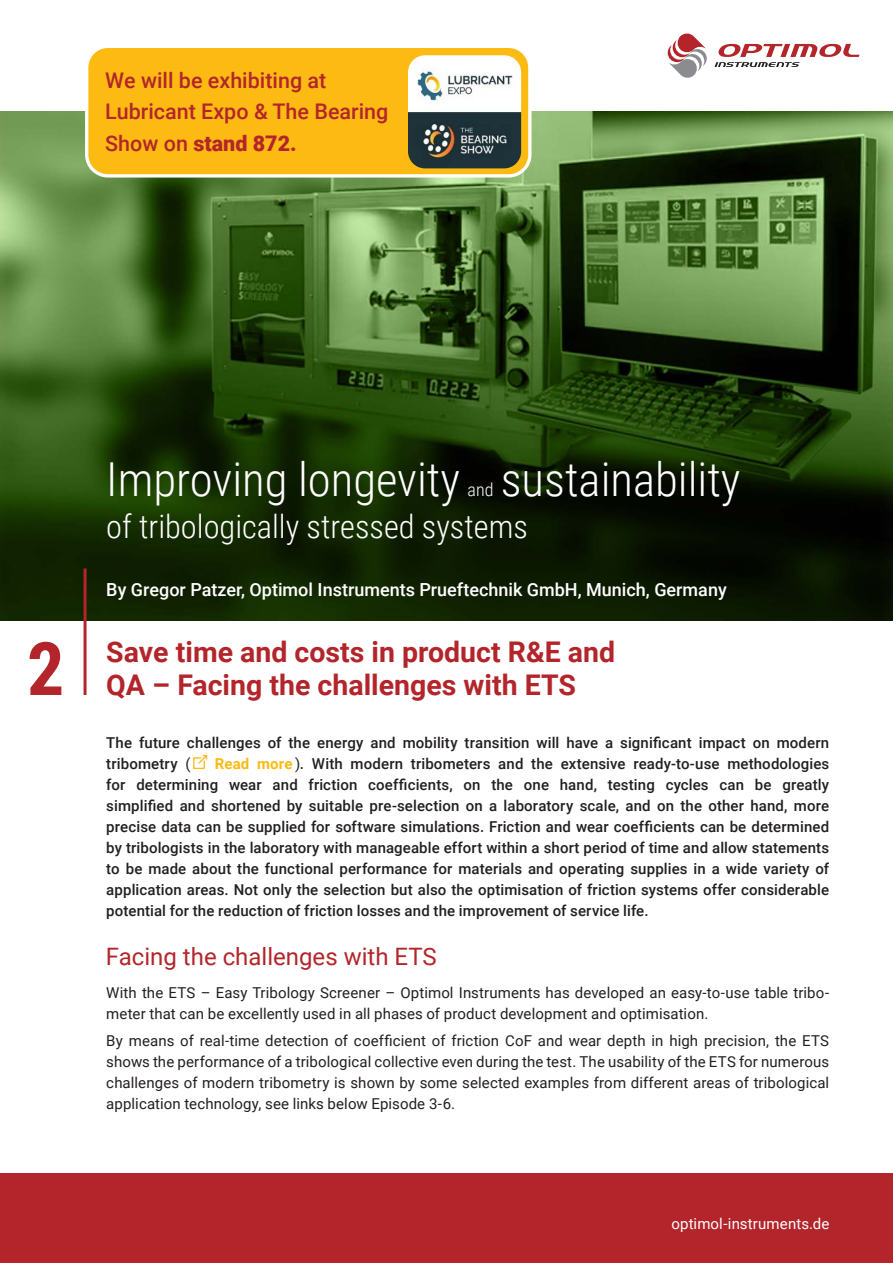
<style>
.page{position:relative;width:893px;height:1263px;background:#fff}
.page>*{position:absolute;margin:0;border:0;box-sizing:border-box;transform-origin:0 0}
.t1{font:700 73.8px "Roboto Condensed";color:#b3252a}
.t2{font:300 46.8px "Roboto Condensed";color:#fff}
.t3{font:300 32.4px "Roboto Condensed";color:#fff}
.Headline{font:700 28.5px "Roboto";color:#b3252a}
.Headline-2{font:24px "Roboto";color:#b3252a}
.t4{font:500 21.6px/31.5px "Roboto";color:#b3252a}
.t5{font:500 18px "Roboto";color:#fff}
.t6{font:300 18px "Roboto Condensed";color:#fff}
.Einleitung{font:500 15px/21px "Roboto";letter-spacing:.01em;color:#231f20}
.Fließtext{font:15px/21px "Roboto";letter-spacing:.005em;color:#231f20}
.Headline_sub{font:15px "Roboto";letter-spacing:.01em;color:#fff}
.s1{font-weight:900}
.s2{font-weight:400}
.s3{font-weight:700;color:#fcba13}
</style>
<div class="page">
<img style="left:0;top:111px;width:893px;height:510px">
<svg style="left:668px;top:33px;width:39px;height:45px"></svg>
<svg style="left:715px;top:44px;width:144px;height:23px"></svg>
<div style="left:0;top:1174px;width:893px;height:89px;background:#b3252a"></div>
<svg style="left:193px;top:754px;width:15px;height:15px"></svg>
<hr style="left:84px;top:568px;width:3px;height:127px;background:#b3252a">
<div style="left:87px;top:46px;width:443px;height:130px;background:#fcba13;border-radius:21px"></div>
<div style="left:85px;top:45px;width:446px;height:133px;border:3px solid #fff;border-radius:21px"></div>
<img style="left:408px;top:55px;width:113px;height:113px">
<p class="t4" style="left:105px;top:63px;width:285px">We will be exhibiting at<br>Lubricant Expo &amp; The Bearing<br>Show on <span class="s1">stand 872.</span></p>
<p class="t1" style="left:27px;top:617px;width:39px">2</p>
<p class="t2" style="left:501px;top:447px;width:241px">sustainability</p>
<p class="t3" style="left:106px;top:503px;width:423px">of tribologically stressed systems</p>
<p class="t2" style="left:106px;top:447px;width:355px">Improving longevity</p>
<p class="t6" style="left:467px;top:477px;width:27px">and</p>
<p class="t5" style="left:106px;top:577px;width:622px">By Gregor Patzer, Optimol Instruments Prueftechnik GmbH, Munich, Germany</p>
<p class="Headline" style="left:106px;top:632px;width:510px">Save time and costs in product R&amp;E and</p>
<p class="Headline" style="left:106px;top:665px;width:471px">QA – Facing the challenges with ETS</p>
<p class="Einleitung" style="left:106px;top:732px;width:724px">The future challenges of the energy and mobility transition will have a significant impact on modern tribometry <span class="s2">(</span></p>
<p class="Einleitung" style="left:106px;top:753px;width:724px;text-align:justify;text-indent:109px"><span class="s3">Read more</span> <span class="s2">)</span>. With modern tribometers and the extensive ready-to-use methodologies for determining wear and friction coefficients, on the one hand, testing cycles can be greatly simplified and shortened by suitable pre-selection on a laboratory scale, and on the other hand, more precise data can be supplied for software simulations. Friction and wear coefficients can be determined by tribologists in the laboratory with manageable effort within a short period of time and allow statements to be made about the functional performance for materials and operating supplies in a wide variety of application areas. Not only the selection but also the optimisation of friction systems offer considerable potential for the reduction of friction losses and the improvement of service life.</p>
<p class="Headline-2" style="left:106px;top:940px;width:332px">Facing the challenges with ETS</p>
<p class="Fließtext" style="left:106px;top:981px;width:724px">With the ETS – Easy Tribology Screener – Optimol Instruments has developed an easy-to-use table tribo&shy;meter that can be excellently used in all phases of product development and optimisation.</p>
<p class="Fließtext" style="left:106px;top:1030px;width:724px;text-align:justify">By means of real-time detection of coefficient of friction CoF and wear depth in high precision, the ETS shows the performance of a tribological collective even during the test. The usability of the ETS for numerous challenges of modern tribometry is shown by some selected examples from different areas of tribological application technology, see links below Episode 3-6.</p>
<p class="Headline_sub" style="left:671px;top:1213px;width:159px">optimol-instruments.de</p>
</div>
